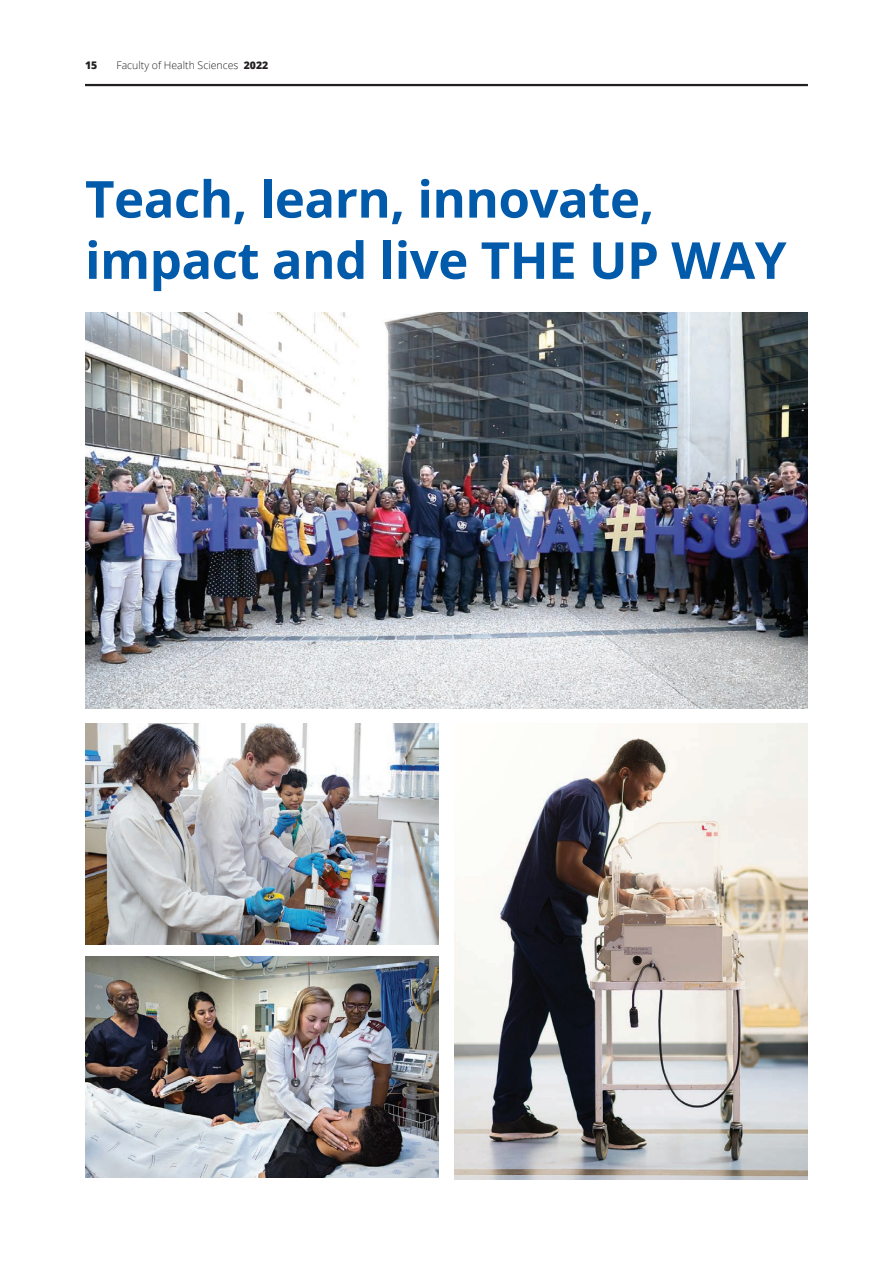
<style>
.page{position:relative;width:893px;height:1263px;background:#fff}
.page>*{position:absolute;margin:0;border:0;box-sizing:border-box;transform-origin:0 0}
.t1{font:700 51px/61.2px "Open Sans";letter-spacing:-.01em;color:#015aaa}
.t2{font:300 10.5px "Open Sans";color:#231f20}
.t3{font:800 10.5px "Open Sans";color:#231f20}
.s1{font-weight:800}
</style>
<div class="page">
<hr style="left:85px;top:84px;width:723px;height:2px;background:#231f20">
<img style="left:85px;top:313px;width:723px;height:395px">
<img style="left:85px;top:723px;width:354px;height:221px">
<img style="left:85px;top:957px;width:354px;height:221px">
<img style="left:454px;top:723px;width:354px;height:456px">
<p class="t3" style="left:85px;top:57px;width:14px">15</p>
<p class="t2" style="left:116px;top:58px;width:153px">Faculty of Health Sciences <span class="s1">2022</span></p>
<p class="t1" style="left:85px;top:167px;width:703px">Teach, learn, innovate, impact and live THE UP WAY</p>
</div>
